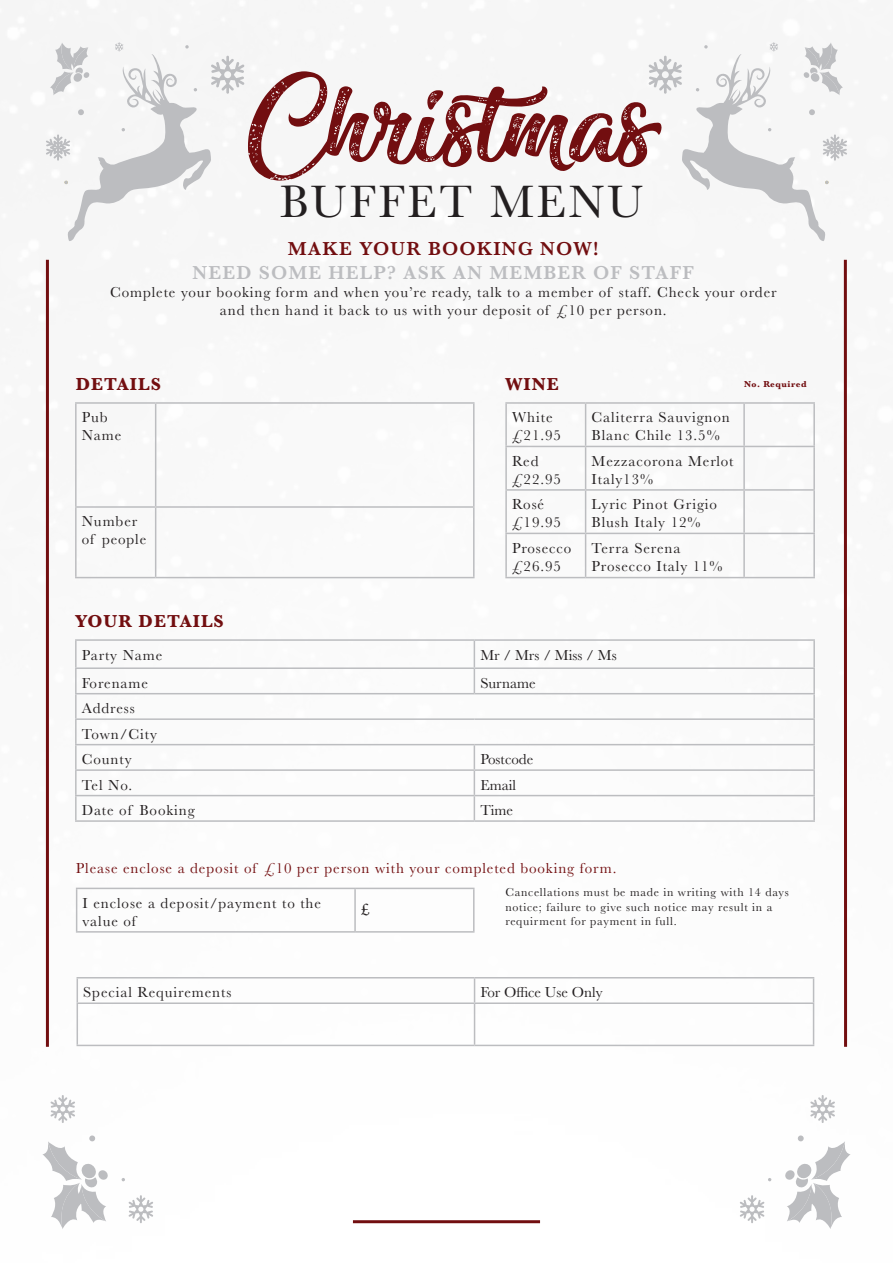
<style>
.page{position:relative;width:893px;height:1263px;background:#fff}
.page>*{position:absolute;margin:0;border:0;box-sizing:border-box;transform-origin:0 0}
.t1{font:148.35px "Miraculous&Christmas";letter-spacing:.02em;color:#720e10;scale:1.04 1}
.t2{font:47.25px "Baskerville";letter-spacing:.06em;color:#231f20}
.t3{font:600 19.5px "Baskerville";letter-spacing:.06em;color:#bcbdc0}
.t4{font:600 19.5px "Baskerville";letter-spacing:.06em;color:#720e10}
.t5{font:700 18px "Baskerville";letter-spacing:.06em;color:#720e10}
.t6{font:18px "Minion Pro";color:#231f20}
.t7{font:15px/18px "Baskerville";letter-spacing:.06em;color:#231f20}
.t8{font:15px "Baskerville";letter-spacing:.06em;color:#720e10}
.t9{font:15px "Baskerville";color:#231f20}
.t10{font:12px/14.4px "Baskerville";letter-spacing:.06em;color:#231f20}
.t11{font:700 9px "Baskerville";letter-spacing:.06em;color:#720e10}
</style>
<div class="page">
<hr style="left:76px;top:888px;width:279px;height:1px;background:#bcbdc0">
<hr style="left:76px;top:889px;width:1px;height:42px;background:#bcbdc0">
<hr style="left:355px;top:888px;width:120px;height:1px;background:#bcbdc0">
<hr style="left:354px;top:889px;width:2px;height:42px;background:#bcbdc0">
<hr style="left:473px;top:889px;width:2px;height:42px;background:#bcbdc0">
<hr style="left:76px;top:931px;width:279px;height:2px;background:#bcbdc0">
<hr style="left:355px;top:931px;width:120px;height:2px;background:#bcbdc0">
<hr style="left:75px;top:402px;width:81px;height:2px;background:#bcbdc0">
<hr style="left:75px;top:404px;width:2px;height:102px;background:#bcbdc0">
<hr style="left:156px;top:402px;width:319px;height:2px;background:#bcbdc0">
<hr style="left:155px;top:404px;width:1px;height:102px;background:#bcbdc0">
<hr style="left:473px;top:404px;width:2px;height:102px;background:#bcbdc0">
<hr style="left:75px;top:506px;width:81px;height:2px;background:#bcbdc0">
<hr style="left:75px;top:508px;width:2px;height:69px;background:#bcbdc0">
<hr style="left:156px;top:506px;width:319px;height:2px;background:#bcbdc0">
<hr style="left:155px;top:508px;width:1px;height:69px;background:#bcbdc0">
<hr style="left:473px;top:508px;width:2px;height:69px;background:#bcbdc0">
<hr style="left:75px;top:577px;width:81px;height:1px;background:#bcbdc0">
<hr style="left:156px;top:577px;width:319px;height:1px;background:#bcbdc0">
<hr style="left:75px;top:639px;width:399px;height:2px;background:#bcbdc0">
<hr style="left:75px;top:641px;width:2px;height:26px;background:#bcbdc0">
<hr style="left:474px;top:639px;width:341px;height:2px;background:#bcbdc0">
<hr style="left:813px;top:641px;width:2px;height:26px;background:#bcbdc0">
<hr style="left:75px;top:667px;width:399px;height:2px;background:#bcbdc0">
<hr style="left:75px;top:669px;width:2px;height:24px;background:#bcbdc0">
<hr style="left:474px;top:667px;width:341px;height:2px;background:#bcbdc0">
<svg style="left:474px;top:641px;width:1px;height:52px"></svg>
<hr style="left:813px;top:669px;width:2px;height:24px;background:#bcbdc0">
<hr style="left:75px;top:693px;width:399px;height:1px;background:#bcbdc0">
<hr style="left:75px;top:694px;width:2px;height:24px;background:#bcbdc0">
<hr style="left:474px;top:693px;width:341px;height:1px;background:#bcbdc0">
<hr style="left:813px;top:694px;width:2px;height:24px;background:#bcbdc0">
<hr style="left:75px;top:718px;width:399px;height:2px;background:#bcbdc0">
<hr style="left:75px;top:720px;width:2px;height:24px;background:#bcbdc0">
<hr style="left:474px;top:718px;width:341px;height:2px;background:#bcbdc0">
<hr style="left:813px;top:720px;width:2px;height:24px;background:#bcbdc0">
<hr style="left:75px;top:744px;width:399px;height:1px;background:#bcbdc0">
<hr style="left:75px;top:745px;width:2px;height:24px;background:#bcbdc0">
<hr style="left:474px;top:744px;width:341px;height:1px;background:#bcbdc0">
<hr style="left:813px;top:745px;width:2px;height:24px;background:#bcbdc0">
<hr style="left:75px;top:769px;width:399px;height:2px;background:#bcbdc0">
<hr style="left:75px;top:771px;width:2px;height:24px;background:#bcbdc0">
<hr style="left:474px;top:769px;width:341px;height:2px;background:#bcbdc0">
<hr style="left:813px;top:771px;width:2px;height:24px;background:#bcbdc0">
<hr style="left:75px;top:795px;width:399px;height:1px;background:#bcbdc0">
<hr style="left:75px;top:796px;width:2px;height:24px;background:#bcbdc0">
<hr style="left:474px;top:795px;width:341px;height:1px;background:#bcbdc0">
<svg style="left:474px;top:745px;width:1px;height:75px"></svg>
<hr style="left:813px;top:796px;width:2px;height:24px;background:#bcbdc0">
<hr style="left:75px;top:820px;width:399px;height:2px;background:#bcbdc0">
<hr style="left:474px;top:820px;width:341px;height:2px;background:#bcbdc0">
<hr style="left:77px;top:977px;width:398px;height:1px;background:#bcbdc0">
<svg style="left:77px;top:978px;width:1px;height:24px"></svg>
<hr style="left:475px;top:977px;width:339px;height:1px;background:#bcbdc0">
<svg style="left:474px;top:978px;width:1px;height:24px"></svg>
<svg style="left:813px;top:978px;width:1px;height:24px"></svg>
<hr style="left:77px;top:1002px;width:398px;height:2px;background:#bcbdc0">
<hr style="left:77px;top:1004px;width:1px;height:41px;background:#bcbdc0">
<hr style="left:475px;top:1002px;width:339px;height:2px;background:#bcbdc0">
<hr style="left:474px;top:1004px;width:1px;height:41px;background:#bcbdc0">
<hr style="left:813px;top:1004px;width:1px;height:41px;background:#bcbdc0">
<hr style="left:77px;top:1045px;width:398px;height:1px;background:#bcbdc0">
<hr style="left:475px;top:1045px;width:339px;height:1px;background:#bcbdc0">
<hr style="left:505px;top:402px;width:81px;height:2px;background:#bcbdc0">
<hr style="left:505px;top:404px;width:2px;height:42px;background:#bcbdc0">
<hr style="left:586px;top:402px;width:158px;height:2px;background:#bcbdc0">
<hr style="left:585px;top:404px;width:1px;height:42px;background:#bcbdc0">
<hr style="left:744px;top:402px;width:71px;height:2px;background:#bcbdc0">
<hr style="left:743px;top:404px;width:2px;height:42px;background:#bcbdc0">
<hr style="left:813px;top:404px;width:2px;height:42px;background:#bcbdc0">
<hr style="left:505px;top:446px;width:81px;height:1px;background:#bcbdc0">
<hr style="left:505px;top:447px;width:2px;height:42px;background:#bcbdc0">
<hr style="left:586px;top:446px;width:158px;height:1px;background:#bcbdc0">
<hr style="left:585px;top:447px;width:1px;height:42px;background:#bcbdc0">
<hr style="left:744px;top:446px;width:71px;height:1px;background:#bcbdc0">
<hr style="left:743px;top:447px;width:2px;height:42px;background:#bcbdc0">
<hr style="left:813px;top:447px;width:2px;height:42px;background:#bcbdc0">
<hr style="left:505px;top:489px;width:81px;height:2px;background:#bcbdc0">
<hr style="left:505px;top:491px;width:2px;height:42px;background:#bcbdc0">
<hr style="left:586px;top:489px;width:158px;height:2px;background:#bcbdc0">
<hr style="left:585px;top:491px;width:1px;height:42px;background:#bcbdc0">
<hr style="left:744px;top:489px;width:71px;height:2px;background:#bcbdc0">
<hr style="left:743px;top:491px;width:2px;height:42px;background:#bcbdc0">
<hr style="left:813px;top:491px;width:2px;height:42px;background:#bcbdc0">
<hr style="left:505px;top:533px;width:81px;height:1px;background:#bcbdc0">
<hr style="left:505px;top:534px;width:2px;height:43px;background:#bcbdc0">
<hr style="left:586px;top:533px;width:158px;height:1px;background:#bcbdc0">
<hr style="left:585px;top:534px;width:1px;height:43px;background:#bcbdc0">
<hr style="left:744px;top:533px;width:71px;height:1px;background:#bcbdc0">
<hr style="left:743px;top:534px;width:2px;height:43px;background:#bcbdc0">
<hr style="left:813px;top:534px;width:2px;height:43px;background:#bcbdc0">
<hr style="left:505px;top:577px;width:81px;height:1px;background:#bcbdc0">
<hr style="left:586px;top:577px;width:158px;height:1px;background:#bcbdc0">
<hr style="left:744px;top:577px;width:71px;height:1px;background:#bcbdc0">
<hr style="left:844px;top:260px;width:3px;height:787px;background:#720e10">
<hr style="left:46px;top:260px;width:3px;height:787px;background:#720e10">
<svg style="left:42px;top:1141px;width:66px;height:88px"></svg>
<svg style="left:785px;top:1141px;width:65px;height:88px"></svg>
<svg style="left:128px;top:1195px;width:25px;height:28px"></svg>
<svg style="left:50px;top:1095px;width:25px;height:28px"></svg>
<svg style="left:740px;top:1195px;width:24px;height:28px"></svg>
<svg style="left:810px;top:1095px;width:25px;height:28px"></svg>
<div style="left:89px;top:1135px;width:6px;height:7px;background:#bcbdc0;border-radius:2px"></div>
<div style="left:797px;top:1135px;width:7px;height:7px;background:#bcbdc0;border-radius:2px"></div>
<svg style="left:46px;top:42px;width:198px;height:199px"></svg>
<svg style="left:648px;top:42px;width:199px;height:199px"></svg>
<hr style="left:353px;top:1220px;width:187px;height:3px;background:#720e10">
<h1 class="t1" style="left:245px;top:47px;width:394px">Christmas</h1>
<h2 class="t2" style="left:280px;top:171px;width:365px">BUFFET MENU</h2>
<h3 class="t4" style="left:288px;top:235px;width:312px">MAKE YOUR BOOKING NOW!</h3>
<h3 class="t3" style="left:192px;top:259px;width:503px">NEED SOME HELP? ASK AN MEMBER OF STAFF</h3>
<p class="t7" style="left:110px;top:283px;width:668px;text-align:center">Complete your booking form and when you’re ready, talk to a member of staff. Check your order and then hand it back to us with your deposit of £10 per person.</p>
<p class="t5" style="left:76px;top:372px;width:87px">DETAILS</p>
<p class="t5" style="left:505px;top:372px;width:55px">WINE</p>
<p class="t7" style="left:82px;top:409px;width:41px">Pub<br>Name</p>
<p class="t7" style="left:82px;top:513px;width:66px">Number of people</p>
<p class="t7" style="left:512px;top:409px;width:50px">White £21.95</p>
<p class="t7" style="left:592px;top:409px;width:140px">Caliterra Sauvignon<br>Blanc Chile 13.5%</p>
<p class="t7" style="left:512px;top:452px;width:50px">Red £22.95</p>
<p class="t7" style="left:592px;top:452px;width:144px">Mezzacorona Merlot<br>Italy13%</p>
<p class="t7" style="left:512px;top:496px;width:50px">Rosé £19.95</p>
<p class="t7" style="left:592px;top:496px;width:127px">Lyric Pinot Grigio<br>Blush Italy 12%</p>
<p class="t7" style="left:512px;top:539px;width:61px">Prosecco £26.95</p>
<p class="t7" style="left:592px;top:539px;width:133px">Terra Serena<br>Prosecco Italy 11%</p>
<p class="t11" style="left:744px;top:378px;width:64px">No. Required</p>
<p class="t5" style="left:75px;top:609px;width:150px">YOUR DETAILS</p>
<p class="t7" style="left:82px;top:646px;width:82px">Party Name</p>
<p class="t9" style="left:480px;top:645px;width:138px">Mr / Mrs / Miss / Ms</p>
<p class="t7" style="left:82px;top:674px;width:68px">Forename</p>
<p class="t9" style="left:480px;top:673px;width:57px">Surname</p>
<p class="t7" style="left:82px;top:696px;width:77px;line-height:25.5px">Address<br>Town/City<br>County</p>
<p class="t9" style="left:480px;top:750px;width:54px">Postcode</p>
<p class="t7" style="left:82px;top:776px;width:52px">Tel No.</p>
<p class="t7" style="left:480px;top:776px;width:37px">Email</p>
<p class="t7" style="left:82px;top:801px;width:114px">Date of Booking</p>
<p class="t7" style="left:480px;top:801px;width:34px">Time</p>
<p class="t8" style="left:76px;top:858px;width:542px">Please enclose a deposit of £10 per person with your completed booking form.</p>
<p class="t10" style="left:505px;top:885px;width:285px">Cancellations must be made in writing with 14 days notice; failure to give such notice may result in a requirment for payment in full.</p>
<p class="t7" style="left:83px;top:894px;width:240px">I enclose a deposit/payment to the value of</p>
<p class="t6" style="left:361px;top:897px;width:10px">£</p>
<p class="t7" style="left:83px;top:983px;width:150px">Special Requirements</p>
<p class="t9" style="left:481px;top:983px;width:124px">For Office Use Only</p>
</div>
